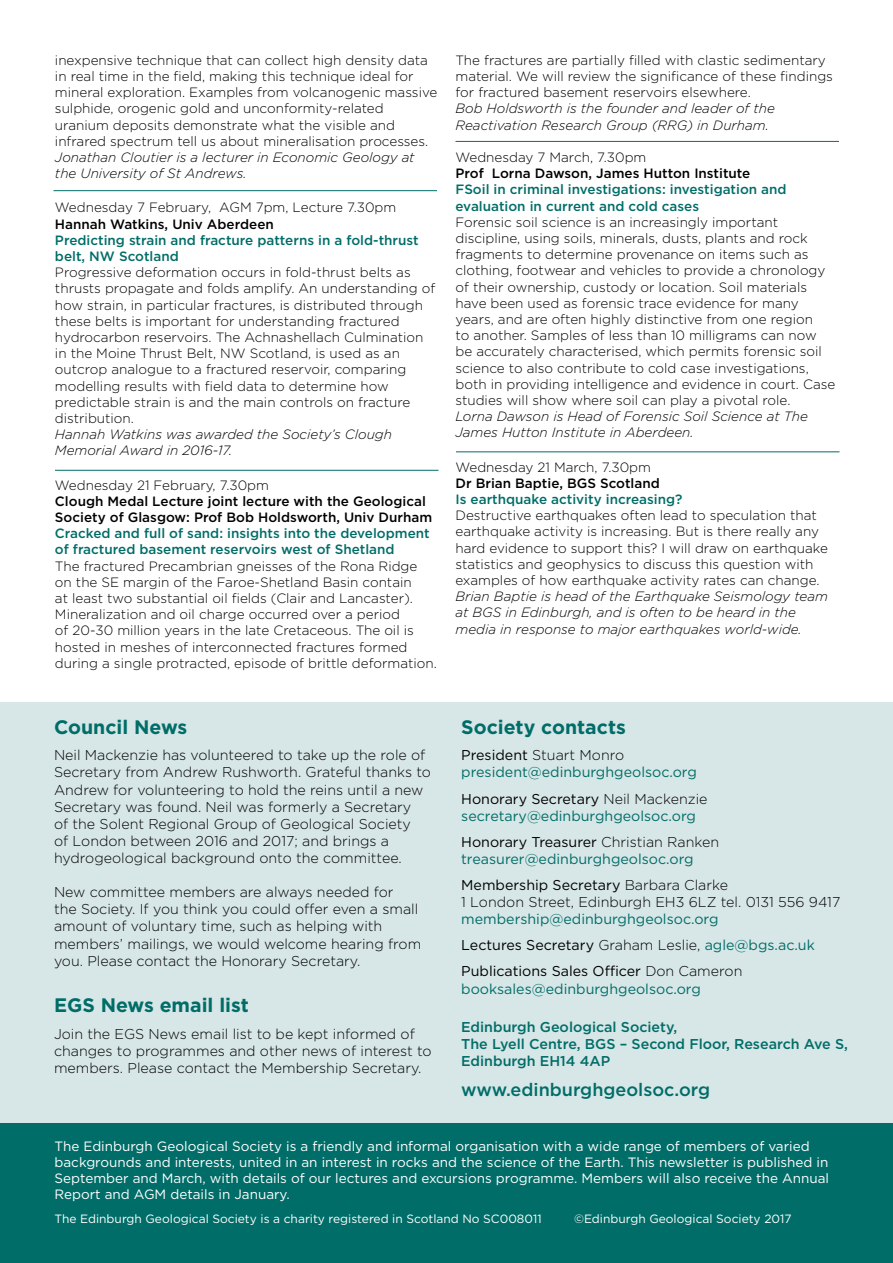
<style>
.page{position:relative;width:893px;height:1263px;background:#fff}
.page>*{position:absolute;margin:0;border:0;box-sizing:border-box;transform-origin:0 0}
.t1{font:700 19.5px "Gotham";color:#006d68}
.t2{font:500 18px "Gotham";color:#006d68}
.t3{font:300 14.25px/17.1px "Gotham";color:#000}
.t4{font:14.25px/17.1px "Gotham";color:#006d68}
.t5{font:500 14.25px/17.1px "Gotham";color:#006d68}
.t6{font:300 13.5px/16.2px "Gotham";color:#000}
.t7{font:italic 300 13.5px/16.2px "Gotham";color:#000}
.t8{font:13.5px/16.2px "Gotham";color:#fff}
.t9{font:500 13.5px/16.2px "Gotham";color:#006d68}
.t10{font:500 13.5px/16.2px "Gotham";color:#000}
.t11{font:12px "Gotham";color:#fff}
.s1{color:#000}
.s2{font-weight:300;color:#000}
.s3{font-weight:400}
</style>
<div class="page">
<div style="left:0;top:702px;width:893px;height:481px;background:#d7e6e6"></div>
<hr style="left:54px;top:190px;width:383px;height:1px;background:#006d68">
<div style="left:0;top:1124px;width:893px;height:139px;background:#006d68"></div>
<hr style="left:456px;top:451px;width:383px;height:1px;background:#006d68">
<hr style="left:455px;top:141px;width:384px;height:1px;background:#006d68">
<hr style="left:55px;top:470px;width:383px;height:1px;background:#006d68">
<p class="t6" style="left:55px;top:52px;width:384px">inexpensive technique that can collect high density data in real time in the field, making this technique ideal for mineral exploration. Examples from volcanogenic massive sulphide, orogenic gold and unconformity-related uranium deposits demonstrate what the visible and infrared spectrum tell us about mineralisation processes.</p>
<p class="t7" style="left:55px;top:149px;width:361px">Jonathan Cloutier is a lecturer in Economic Geology at the University of St Andrews.</p>
<p class="t6" style="left:55px;top:199px;width:343px">Wednesday 7 February, AGM 7pm, Lecture 7.30pm</p>
<p class="t10" style="left:55px;top:216px;width:220px">Hannah Watkins, Univ Aberdeen</p>
<p class="t9" style="left:55px;top:232px;width:365px">Predicting strain and fracture patterns in a fold-thrust belt, NW Scotland</p>
<p class="t6" style="left:55px;top:264px;width:382px">Progressive deformation occurs in fold-thrust belts as thrusts propagate and folds amplify. An understanding of how strain, in particular fractures, is distributed through these belts is important for understanding fractured hydrocarbon reservoirs. The Achnashellach Culmination in the Moine Thrust Belt, NW Scotland, is used as an outcrop analogue to a fractured reservoir, comparing modelling results with field data to determine how predictable strain is and the main controls on fracture distribution.</p>
<p class="t7" style="left:55px;top:426px;width:339px">Hannah Watkins was awarded the Society’s Clough<br>Memorial Award in 2016-17.</p>
<p class="t6" style="left:55px;top:476px;width:216px">Wednesday 21 February, 7.30pm</p>
<p class="t10" style="left:55px;top:493px;width:379px">Clough Medal Lecture joint lecture with the Geological<br>Society of Glasgow: Prof Bob Holdsworth, Univ Durham</p>
<p class="t9" style="left:55px;top:525px;width:376px">Cracked and full of sand: insights into the development of fractured basement reservoirs west of Shetland</p>
<p class="t6" style="left:55px;top:557px;width:383px">The fractured Precambrian gneisses of the Rona Ridge on the SE margin of the Faroe-Shetland Basin contain<br>at least two substantial oil fields (Clair and Lancaster).<br>Mineralization and oil charge occurred over a period<br>of 20-30 million years in the late Cretaceous. The oil is hosted in meshes of interconnected fractures formed during a single protracted, episode of brittle deformation.</p>
<p class="t6" style="left:455px;top:52px;width:379px">The fractures are partially filled with clastic sedimentary material. We will review the significance of these findings for fractured basement reservoirs elsewhere.</p>
<p class="t7" style="left:455px;top:100px;width:321px">Bob Holdsworth is the founder and leader of the<br>Reactivation Research Group (RRG) in Durham.</p>
<p class="t6" style="left:455px;top:149px;width:192px">Wednesday 7 March, 7.30pm</p>
<p class="t10" style="left:455px;top:165px;width:296px">Prof Lorna Dawson, James Hutton Institute</p>
<p class="t9" style="left:455px;top:181px;width:333px">FSoil in criminal investigations: investigation and evaluation in current and cold cases</p>
<p class="t6" style="left:455px;top:214px;width:381px">Forensic soil science is an increasingly important discipline, using soils, minerals, dusts, plants and rock fragments to determine provenance on items such as clothing, footwear and vehicles to provide a chronology of their ownership, custody or location. Soil materials have been used as forensic trace evidence for many years, and are often highly distinctive from one region<br>to another. Samples of less than 10 milligrams can now be accurately characterised, which permits forensic soil science to also contribute to cold case investigations, both in providing intelligence and evidence in court. Case studies will show where soil can play a pivotal role.</p>
<p class="t7" style="left:455px;top:408px;width:354px">Lorna Dawson is Head of Forensic Soil Science at The<br>James Hutton Institute in Aberdeen.</p>
<p class="t6" style="left:455px;top:458px;width:197px">Wednesday 21 March, 7.30pm</p>
<p class="t10" style="left:455px;top:475px;width:206px">Dr Brian Baptie, BGS Scotland</p>
<p class="t9" style="left:455px;top:491px;width:229px">Is earthquake activity increasing?</p>
<p class="t6" style="left:455px;top:507px;width:374px">Destructive earthquakes often lead to speculation that earthquake activity is increasing. But is there really any hard evidence to support this? I will draw on earthquake statistics and geophysics to discuss this question with examples of how earthquake activity rates can change.</p>
<p class="t7" style="left:455px;top:588px;width:374px">Brian Baptie is head of the Earthquake Seismology team at BGS in Edinburgh, and is often to be heard in the media in response to major earthquakes world-wide.</p>
<h1 class="t1" style="left:54px;top:714px;width:135px">Council News</h1>
<p class="t3" style="left:54px;top:746px;width:378px">Neil Mackenzie has volunteered to take up the role of Secretary from Andrew Rushworth. Grateful thanks to Andrew for volunteering to hold the reins until a new Secretary was found. Neil was formerly a Secretary<br>of the Solent Regional Group of Geological Society<br>of London between 2016 and 2017; and brings a hydrogeological background onto the committee.</p>
<p class="t3" style="left:54px;top:883px;width:369px">New committee members are always needed for<br>the Society. If you think you could offer even a small amount of voluntary time, such as helping with members’ mailings, we would welcome hearing from you. Please contact the Honorary Secretary.</p>
<h1 class="t1" style="left:54px;top:992px;width:196px">EGS News email list</h1>
<p class="t3" style="left:54px;top:1024px;width:379px">Join the EGS News email list to be kept informed of changes to programmes and other news of interest to members. Please contact the Membership Secretary.</p>
<h1 class="t1" style="left:461px;top:714px;width:166px">Society contacts</h1>
<p class="t4" style="left:461px;top:746px;width:237px"><span class="s1">President</span> <span class="s2">Stuart Monro </span>president@edinburghgeolsoc.org</p>
<p class="t4" style="left:461px;top:790px;width:248px"><span class="s1">Honorary Secretary</span> <span class="s2">Neil Mackenzie </span>secretary@edinburghgeolsoc.org</p>
<p class="t4" style="left:461px;top:833px;width:259px"><span class="s1">Honorary Treasurer</span> <span class="s2">Christian Ranken </span>treasurer@edinburghgeolsoc.org</p>
<p class="t3" style="left:461px;top:876px;width:381px"><span class="s3">Membership Secretary</span> Barbara Clarke<br>1 London Street, Edinburgh EH3 6LZ tel. 0131 556 9417</p>
<p class="t4" style="left:461px;top:906px;width:355px;line-height:26.1px">membership@edinburghgeolsoc.org<br><span class="s1">Lectures Secretary</span> <span class="s2">Graham Leslie,</span> agle@bgs.ac.uk<br><span class="s1">Publications Sales Officer</span> <span class="s2">Don Cameron</span></p>
<p class="t4" style="left:461px;top:980px;width:241px">booksales@edinburghgeolsoc.org</p>
<p class="t5" style="left:461px;top:1018px;width:388px">Edinburgh Geological Society,<br>The Lyell Centre, BGS – Second Floor, Research Ave S,<br>Edinburgh EH14 4AP</p>
<h2 class="t2" style="left:461px;top:1078px;width:250px">www.edinburghgeolsoc.org</h2>
<p class="t8" style="left:55px;top:1137px;width:776px">The Edinburgh Geological Society is a friendly and informal organisation with a wide range of members of varied backgrounds and interests, united in an interest in rocks and the science of the Earth. This newsletter is published in September and March, with details of our lectures and excursions programme. Members will also receive the Annual Report and AGM details in January.</p>
<p class="t11" style="left:55px;top:1211px;width:489px">The Edinburgh Geological Society is a charity registered in Scotland No SC008011</p>
<p class="t11" style="left:574px;top:1211px;width:219px">©Edinburgh Geological Society 2017</p>
</div>
